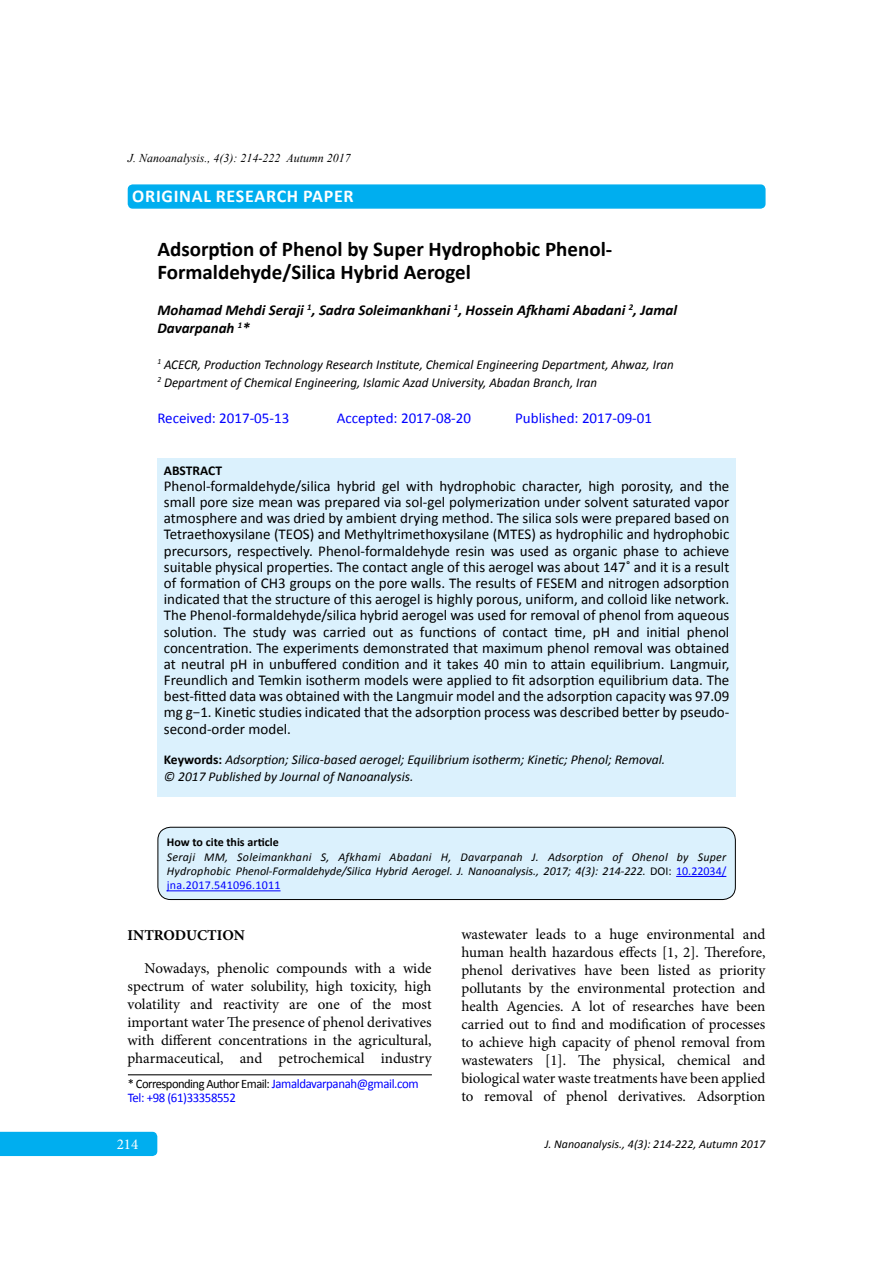
<style>
.page{position:relative;width:893px;height:1263px;background:#fff}
.page>*{position:absolute;margin:0;border:0;box-sizing:border-box;transform-origin:0 0}
.t1{font:700 21px/22.6px "Calibri";color:#000}
.t2{font:700 19.5px "Calibri";letter-spacing:.04em;color:#fff}
.t3{font:700 18px "Calibri";letter-spacing:.04em;color:#fff}
.t4{font:15px/16.2px "Calibri";color:#000;text-align:justify}
.t5{font:15px/18px "Minion Pro";color:#000;text-align:justify}
.t6{font:italic 700 15px/18px "Calibri";color:#000}
.t7{font:15px "Calibri";color:#00f}
.t8{font:700 15px "Minion Pro";color:#000}
.t9{font:15px "Minion Pro";color:#fff}
.t10{font:italic 13.5px/18px "Calibri";color:#000;scale:.96 1}
.t11{font:italic 13.5px/16.2px "Calibri";color:#000}
.t12{font:700 13.5px "Calibri";color:#000}
.t13{font:13.2px "Calibri";letter-spacing:-.03em;color:#00f}
.t14{font:12.9px "Calibri";letter-spacing:-.04em;color:#000}
.t15{font:italic 12px/14.4px "Calibri";color:#000;text-align:justify}
.t16{font:italic 12px "Times New Roman";color:#000}
.t17{font:700 12px "Calibri";color:#000}
.s1{font-weight:700;font-style:normal}
.s2{font-style:normal}
.s3{font-style:normal;color:#00f}
.s4{font-size:13.2px;color:#00f}
</style>
<div class="page">
<div style="left:0;top:1132px;width:157px;height:24px;background:#00aeef"></div>
<hr style="left:128px;top:1074px;width:304px;height:1px;background:#000">
<div style="left:157px;top:458px;width:579px;height:338px;background:#dbf1fd"></div>
<div style="left:158px;top:827px;width:577px;height:72px;background:#dbf1fd;border-radius:13px"></div>
<hr style="left:676px;top:876px;width:50px;height:1px;background:#00f">
<hr style="left:167px;top:890px;width:114px;height:1px;background:#00f">
<div style="left:157px;top:827px;width:579px;height:73px;border:1px solid #000;border-radius:13px"></div>
<div style="left:128px;top:185px;width:637px;height:23px;background:#00aeef;border-radius:4px"></div>
<div style="left:128px;top:184px;width:637px;height:25px;border:2px solid #00aeef;border-radius:4px"></div>
<p class="t16" style="left:128px;top:150px;width:224px">J. Nanoanalysis., 4(3): 214-222 Autumn 2017</p>
<h2 class="t2" style="left:166px;top:182px;width:166px">RESEARCH ARTICLE</h2>
<p class="t3" style="left:132px;top:184px;width:223px">ORIGINAL RESEARCH PAPER</p>
<h1 class="t1" style="left:157px;top:238px;width:456px">Adsorption of Phenol by Super Hydrophobic Phenol-<br>Formaldehyde/Silica Hybrid Aerogel</h1>
<p class="t6" style="left:157px;top:301px;width:521px">Mohamad Mehdi Seraji <sup>1</sup>, Sadra Soleimankhani <sup>1</sup>, Hossein Afkhami Abadani <sup>2</sup>, Jamal<br>Davarpanah <sup>1</sup>*</p>
<p class="t10" style="left:157px;top:355px;width:539px"><sup>1</sup> ACECR, Production Technology Research Institute, Chemical Engineering Department, Ahwaz, Iran<br><sup>2</sup> Department of Chemical Engineering, Islamic Azad University, Abadan Branch, Iran</p>
<p class="t7" style="left:157px;top:408px;width:133px">Received: 2017-05-13</p>
<p class="t7" style="left:337px;top:408px;width:136px">Accepted: 2017-08-20</p>
<p class="t7" style="left:515px;top:408px;width:138px">Published: 2017-09-01</p>
<p class="t12" style="left:164px;top:462px;width:60px">ABSTRACT</p>
<p class="t4" style="left:164px;top:478px;width:567px">Phenol-formaldehyde/silica hybrid gel with hydrophobic character, high porosity, and the small pore size mean was prepared via sol-gel polymerization under solvent saturated vapor atmosphere and was dried by ambient drying method. The silica sols were prepared based on Tetraethoxysilane (TEOS) and Methyltrimethoxysilane (MTES) as hydrophilic and hydrophobic precursors, respectively. Phenol-formaldehyde resin was used as organic phase to achieve suitable physical properties. The contact angle of this aerogel was about 147˚ and it is a result of formation of CH3 groups on the pore walls. The results of FESEM and nitrogen adsorption indicated that the structure of this aerogel is highly porous, uniform, and colloid like network.<br>The Phenol-formaldehyde/silica hybrid aerogel was used for removal of phenol from aqueous solution. The study was carried out as functions of contact time, pH and initial phenol concentration. The experiments demonstrated that maximum phenol removal was obtained at neutral pH in unbuffered condition and it takes 40 min to attain equilibrium. Langmuir, Freundlich and Temkin isotherm models were applied to fit adsorption equilibrium data. The best-fitted data was obtained with the Langmuir model and the adsorption capacity was 97.09 mg g−1. Kinetic studies indicated that the adsorption process was described better by pseudo&shy;second-order model.</p>
<p class="t11" style="left:164px;top:751px;width:503px"><span class="s1">Keywords:</span> Adsorption; Silica-based aerogel; Equilibrium isotherm; Kinetic; Phenol; Removal. © 2017 Published by Journal of Nanoanalysis.</p>
<p class="t17" style="left:167px;top:835px;width:113px">How to cite this article</p>
<p class="t15" style="left:167px;top:849px;width:561px">Seraji MM, Soleimankhani S, Afkhami Abadani H, Davarpanah J. Adsorption of Ohenol by Super Hydrophobic Phenol-Formaldehyde/Silica Hybrid Aerogel. J. Nanoanalysis., 2017; 4(3): 214-222. <span class="s2">DOI:</span> <span class="s3">10.22034/ jna.2017.541096.1011</span></p>
<p class="t8" style="left:128px;top:925px;width:119px">INTRODUCTION</p>
<p class="t5" style="left:128px;top:959px;width:306px;text-indent:17px">Nowadays, phenolic compounds with a wide spectrum of water solubility, high toxicity, high volatility and reactivity are one of the most important water The presence of phenol derivatives with different concentrations in the agricultural, pharmaceutical, and petrochemical industry</p>
<p class="t14" style="left:128px;top:1076px;width:292px">* Corresponding Author Email: <span class="s4">Jamaldavarpanah@gmail.com</span></p>
<p class="t13" style="left:128px;top:1089px;width:109px">Tel: +98 (61)33358552</p>
<p class="t5" style="left:461px;top:925px;width:306px">wastewater leads to a huge environmental and human health hazardous effects [1, 2]. Therefore, phenol derivatives have been listed as priority pollutants by the environmental protection and health Agencies. A lot of researches have been carried out to find and modification of processes to achieve high capacity of phenol removal from wastewaters [1]. The physical, chemical and biological water waste treatments have been applied to removal of phenol derivatives. Adsorption</p>
<p class="t9" style="left:117px;top:1134px;width:23px">214</p>
<p class="t15" style="left:545px;top:1137px;width:222px">J. Nanoanalysis., 4(3): 214-222, Autumn 2017</p>
</div>
